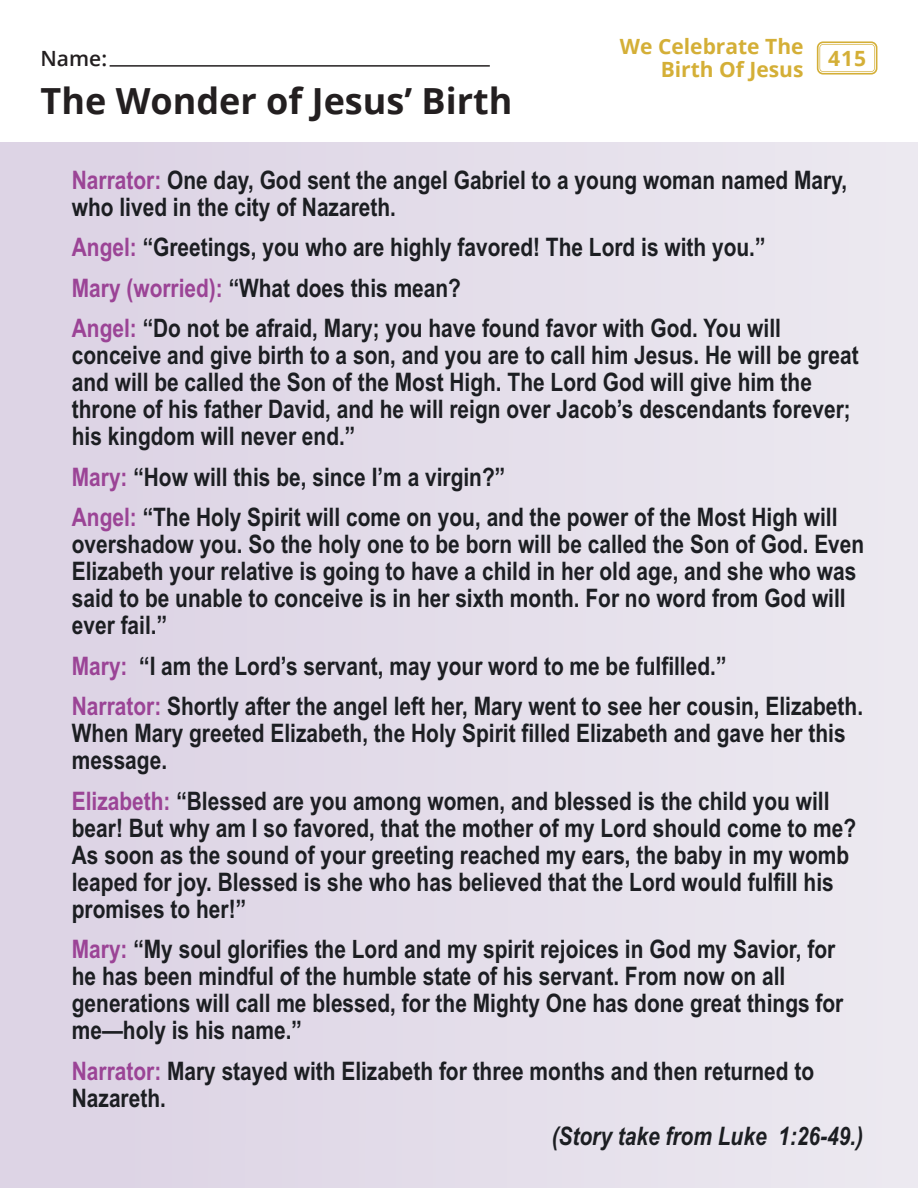
<style>
.page{position:relative;width:918px;height:1188px;background:#e4ddea}
.page>*{position:absolute;margin:0;border:0;box-sizing:border-box;transform-origin:0 0}
.t1{font:700 36px "Open Sans";color:#231f20}
.t2{font:700 25.5px/27px "Arial Narrow";color:#1c1e22}
.t3{font:italic 700 25.5px "Arial Narrow";color:#1c1e22}
.t4{font:700 21px/22.5px "Open Sans";color:#d4af37;text-align:right}
.t5{font:600 21px "Open Sans";color:#231f20}
.s1{color:#9b4496}
</style>
<div class="page">
<div style="left:0;top:0;width:918px;height:141px;background:#fff"></div>
<svg style="left:817px;top:41px;width:60px;height:34px"></svg>
<hr style="left:110px;top:65px;width:380px;height:2px;background:#231f20">
<p class="t4" style="left:620px;top:35px;width:185px">We Celebrate The<br>Birth Of Jesus</p>
<p class="t5" style="left:41px;top:44px;width:68px">Name:</p>
<p class="t4" style="left:828px;top:46px;width:40px">415</p>
<p class="t1" style="left:41px;top:75px;width:473px">The Wonder of Jesus’ Birth</p>
<p class="t2" style="left:72px;top:169px;width:777px"><span class="s1">Narrator:</span> One day, God sent the angel Gabriel to a young woman named Mary, who lived in the city of Nazareth.</p>
<p class="t2" style="left:72px;top:230px;width:711px;line-height:40.5px"><span class="s1">Angel:</span> “Greetings, you who are highly favored! The Lord is with you.”<br><span class="s1">Mary (worried):</span> “What does this mean?<br><span class="s1">Angel:</span> “Do not be afraid, Mary; you have found favor with God. You will</p>
<p class="t2" style="left:72px;top:344px;width:788px">conceive and give birth to a son, and you are to call him Jesus. He will be great and will be called the Son of the Most High. The Lord God will give him the throne of his father David, and he will reign over Jacob’s descendants forever; his kingdom will never end.”</p>
<p class="t2" style="left:72px;top:459px;width:767px;line-height:40.5px"><span class="s1">Mary:</span> “How will this be, since I’m a virgin?”<br><span class="s1">Angel:</span> “The Holy Spirit will come on you, and the power of the Most High will</p>
<p class="t2" style="left:72px;top:533px;width:794px">overshadow you. So the holy one to be born will be called the Son of God. Even Elizabeth your relative is going to have a child in her old age, and she who was said to be unable to conceive is in her sixth month. For no word from God will ever fail.”</p>
<p class="t2" style="left:72px;top:648px;width:793px;line-height:40.5px"><span class="s1">Mary:</span> “I am the Lord’s servant, may your word to me be fulfilled.”<br><span class="s1">Narrator:</span> Shortly after the angel left her, Mary went to see her cousin, Elizabeth.</p>
<p class="t2" style="left:72px;top:722px;width:775px">When Mary greeted Elizabeth, the Holy Spirit filled Elizabeth and gave her this message.</p>
<p class="t2" style="left:72px;top:790px;width:786px"><span class="s1">Elizabeth:</span> “Blessed are you among women, and blessed is the child you will bear! But why am I so favored, that the mother of my Lord should come to me?<br>As soon as the sound of your greeting reached my ears, the baby in my womb leaped for joy. Blessed is she who has believed that the Lord would fulfill his promises to her!”</p>
<p class="t2" style="left:72px;top:938px;width:773px"><span class="s1">Mary:</span> “My soul glorifies the Lord and my spirit rejoices in God my Savior, for he has been mindful of the humble state of his servant. From now on all generations will call me blessed, for the Mighty One has done great things for me—holy is his name.”</p>
<p class="t2" style="left:72px;top:1060px;width:744px"><span class="s1">Narrator:</span> Mary stayed with Elizabeth for three months and then returned to<br>Nazareth.</p>
<p class="t3" style="left:552px;top:1127px;width:313px">(Story take from Luke 1:26-49.)</p>
</div>
